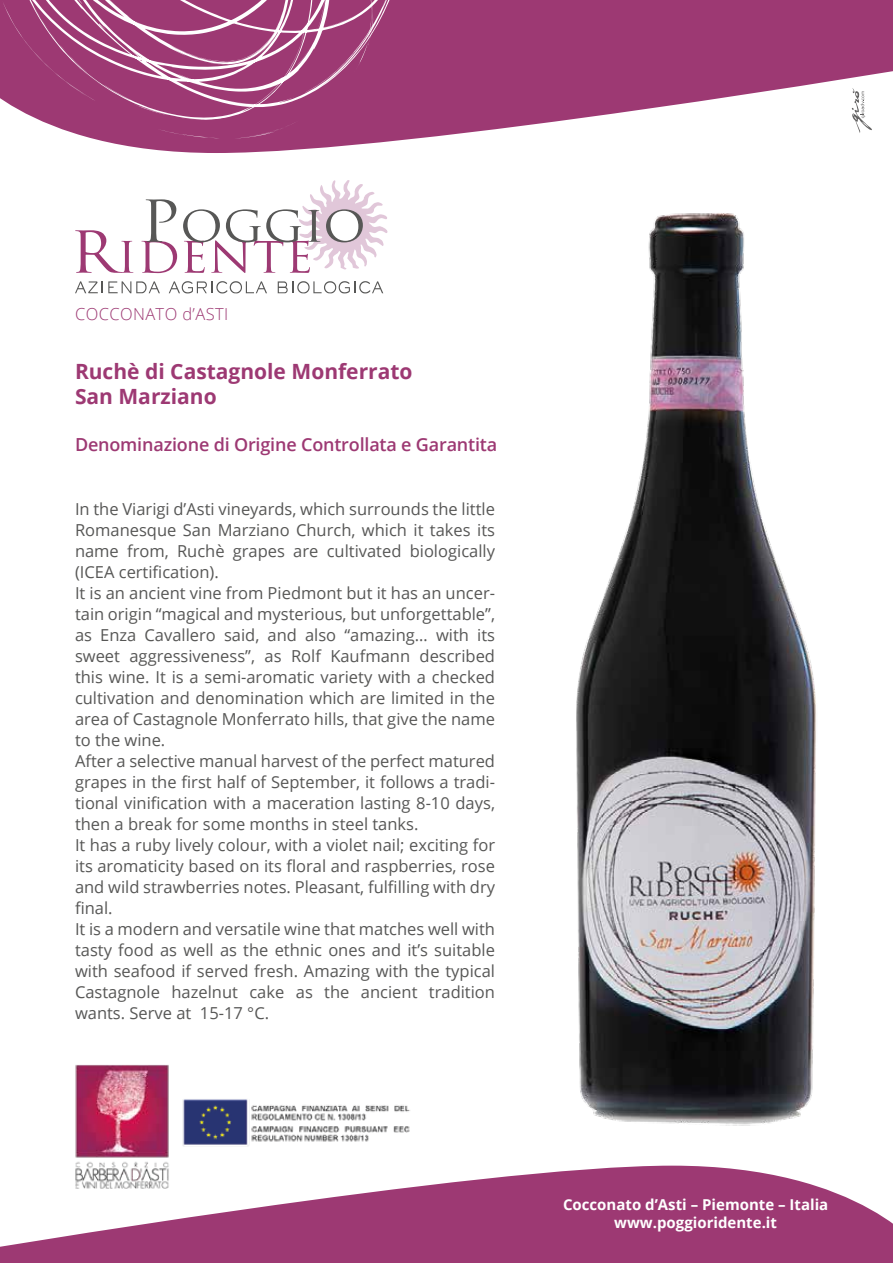
<style>
.page{position:relative;width:893px;height:1263px;background:#fff}
.page>*{position:absolute;margin:0;border:0;box-sizing:border-box;transform-origin:0 0}
.t1{font:700 21px/25.2px "Open Sans";color:#9d3973}
.t2{font:600 18px "Open Sans";letter-spacing:-.01em;color:#9d3973}
.t3{font:16.5px/21px "Open Sans";color:#575756}
.t4{font:300 16.5px "Open Sans";letter-spacing:.025em;color:#9d3973}
.t5{font:700 15px/18px "Open Sans";color:#fff;text-align:center}
</style>
<div class="page">
<img style="left:205px;top:213px;width:611px;height:913px">
<svg style="left:0;top:1165px;width:893px;height:98px;fill:#9d3973"></svg>
<svg style="left:75px;top:230px;width:58px;height:43px"></svg>
<svg style="left:75px;top:281px;width:85px;height:12px"></svg>
<svg style="left:169px;top:281px;width:98px;height:12px"></svg>
<svg style="left:278px;top:281px;width:105px;height:12px"></svg>
<svg style="left:141px;top:199px;width:36px;height:74px"></svg>
<svg style="left:183px;top:180px;width:204px;height:93px"></svg>
<svg style="left:39px;top:0;width:854px;height:153px;fill:#9d3973"></svg>
<svg style="left:155px;top:128px;width:71px;height:10px"></svg>
<svg style="left:234px;top:120px;width:66px;height:18px"></svg>
<svg style="left:0;top:0;width:409px;height:120px;background:#a95385"></svg>
<svg style="left:2px;top:0;width:165px;height:115px;background:#a74e82"></svg>
<svg style="left:297px;top:27px;width:14px;height:39px"></svg>
<img style="left:182px;top:1096px;width:235px;height:51px">
<img style="left:70px;top:1065px;width:103px;height:124px">
<p class="t4" style="left:75px;top:302px;width:155px">COCCONATO d’ASTI</p>
<p class="t1" style="left:75px;top:358px;width:339px">Ruchè di Castagnole Monferrato<br>San Marziano</p>
<p class="t2" style="left:75px;top:432px;width:424px">Denominazione di Origine Controllata e Garantita</p>
<p class="t3" style="left:75px;top:498px;width:422px">In the Viarigi d’Asti vineyards, which surrounds the little Romanesque San Marziano Church, which it takes its name from, Ruchè grapes are cultivated biologically (ICEA certification).<br>It is an ancient vine from Piedmont but it has an uncer&shy;tain origin “magical and mysterious, but unforgettable”, as Enza Cavallero said, and also “amazing… with its sweet aggressiveness”, as Rolf Kaufmann described this wine. It is a semi-aromatic variety with a checked cultivation and denomination which are limited in the area of Castagnole Monferrato hills, that give the name to the wine.<br>After a selective manual harvest of the perfect matured grapes in the first half of September, it follows a tradi&shy;tional vinification with a maceration lasting 8-10 days, then a break for some months in steel tanks.<br>It has a ruby lively colour, with a violet nail; exciting for its aromaticity based on its floral and raspberries, rose and wild strawberries notes. Pleasant, fulfilling with dry final.<br>It is a modern and versatile wine that matches well with tasty food as well as the ethnic ones and it’s suitable with seafood if served fresh. Amazing with the typical Castagnole hazelnut cake as the ancient tradition wants. Serve at 15-17 °C.</p>
<p class="t5" style="left:563px;top:1195px;width:267px">Cocconato d’Asti – Piemonte – Italia www.poggioridente.it</p>
</div>
